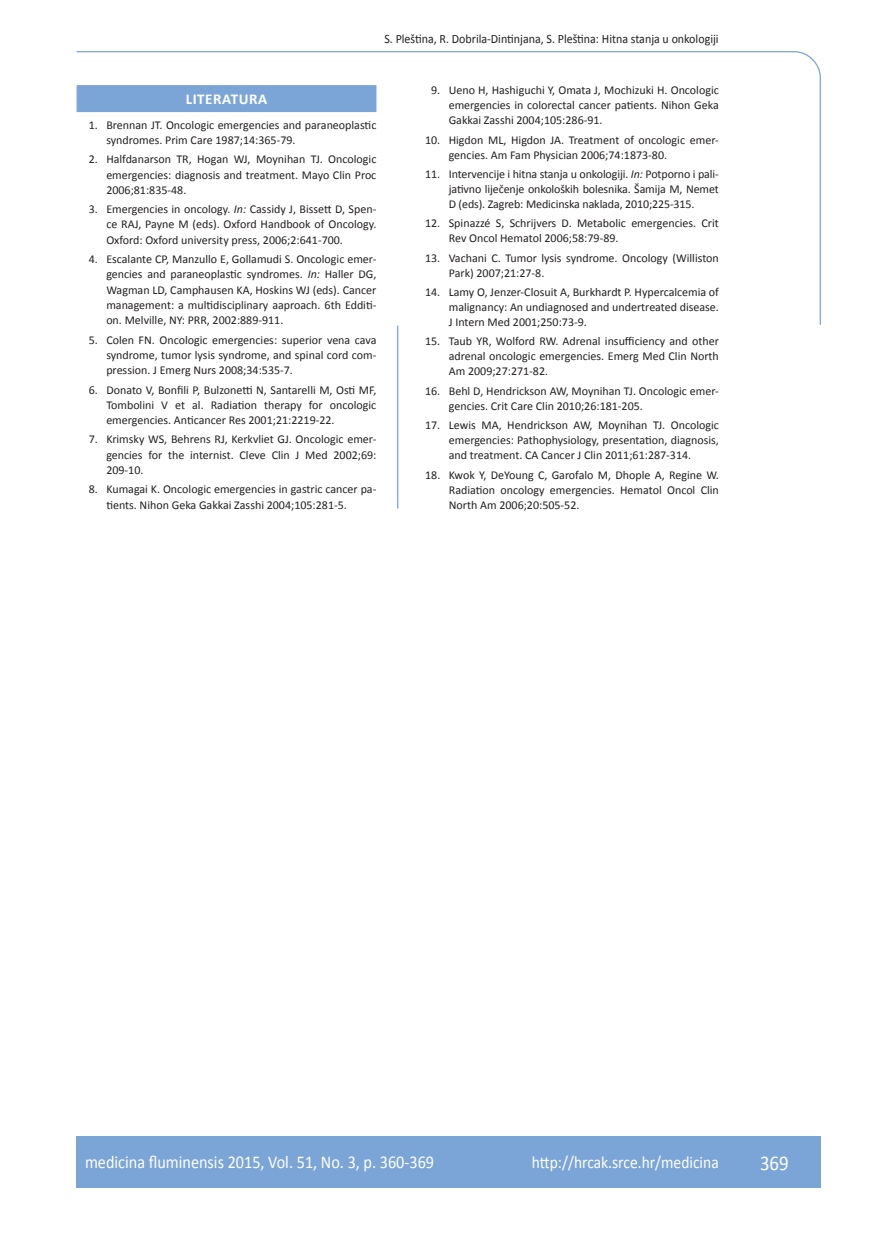
<style>
.page{position:relative;width:872px;height:1234px;background:#fff}
.page>*{position:absolute;margin:0;border:0;box-sizing:border-box;transform-origin:0 0}
.t1{font:21px "Calibri";color:#fff;scale:.9 1}
.t2{font:18px "Calibri";color:#fff;scale:.9 1}
.t3{font:17.25px "Calibri";color:#fff;scale:.9 1}
.t4{font:700 15px "Calibri";letter-spacing:.04em;color:#fff}
.t5{font:12.75px "Calibri";color:#231f20;scale:.94 1}
.t6{font:12px/15.1px "Calibri";color:#231f20;text-align:justify}
.s1{font-style:italic}
</style>
<div class="page">
<svg style="left:76px;top:51px;width:745px;height:275px"></svg>
<hr style="left:397px;top:325px;width:1px;height:183px;background:#7ca5d7">
<div style="left:77px;top:1135px;width:744px;height:51px;background:#7ca5d7"></div>
<div style="left:77px;top:85px;width:299px;height:27px;background:#7ca5d7"></div>
<p class="t5" style="left:384px;top:30px;width:357px">S. Pleština, R. Dobrila-Dintinjana, S. Pleština: Hitna stanja u onkologiji</p>
<p class="t4" style="left:186px;top:90px;width:83px">LITERATURA</p>
<p class="t6" style="left:106px;top:116px;width:271px;text-indent:-18px">1. Brennan JT. Oncologic emergencies and paraneoplastic syndromes. Prim Care 1987;14:365-79.</p>
<p class="t6" style="left:106px;top:151px;width:271px;text-indent:-18px">2. Halfdanarson TR, Hogan WJ, Moynihan TJ. Oncologic emergencies: diagnosis and treatment. Mayo Clin Proc 2006;81:835-48.</p>
<p class="t6" style="left:106px;top:201px;width:271px;text-indent:-18px">3. Emergencies in oncology. <span class="s1">In:</span> Cassidy J, Bissett D, Spen&shy;ce RAJ, Payne M (eds). Oxford Handbook of Oncology.<br>Oxford: Oxford university press, 2006;2:641-700.</p>
<p class="t6" style="left:106px;top:251px;width:272px;text-indent:-18px">4. Escalante CP, Manzullo E, Gollamudi S. Oncologic emer&shy;gencies and paraneoplastic syndromes. <span class="s1">In:</span> Haller DG, Wagman LD, Camphausen KA, Hoskins WJ (eds). Cancer management: a multidisciplinary aaproach. 6th Edditi&shy;on. Melville, NY: PRR, 2002:889-911.</p>
<p class="t6" style="left:106px;top:331px;width:272px;text-indent:-18px">5. Colen FN. Oncologic emergencies: superior vena cava syndrome, tumor lysis syndrome, and spinal cord com&shy;pression. J Emerg Nurs 2008;34:535-7.</p>
<p class="t6" style="left:106px;top:381px;width:272px;text-indent:-18px">6. Donato V, Bonfili P, Bulzonetti N, Santarelli M, Osti MF, Tombolini V et al. Radiation therapy for oncologic emergencies. Anticancer Res 2001;21:2219-22.</p>
<p class="t6" style="left:106px;top:431px;width:272px;text-indent:-18px">7. Krimsky WS, Behrens RJ, Kerkvliet GJ. Oncologic emer&shy;gencies for the internist. Cleve Clin J Med 2002;69:<br>209-10.</p>
<p class="t6" style="left:106px;top:481px;width:271px;text-indent:-18px">8. Kumagai K. Oncologic emergencies in gastric cancer pa&shy;tients. Nihon Geka Gakkai Zasshi 2004;105:281-5.</p>
<p class="t6" style="left:449px;top:82px;width:271px;text-indent:-18px">9. Ueno H, Hashiguchi Y, Omata J, Mochizuki H. Oncologic emergencies in colorectal cancer patients. Nihon Geka Gakkai Zasshi 2004;105:286-91.</p>
<p class="t6" style="left:449px;top:131px;width:271px;text-indent:-24px">10. Higdon ML, Higdon JA. Treatment of oncologic emer&shy;gencies. Am Fam Physician 2006;74:1873-80.</p>
<p class="t6" style="left:449px;top:166px;width:271px;text-indent:-24px">11. Intervencije i hitna stanja u onkologiji. <span class="s1">In:</span> Potporno i pali&shy;jativno liječenje onkoloških bolesnika. Šamija M, Nemet D (eds). Zagreb: Medicinska naklada, 2010;225-315.</p>
<p class="t6" style="left:449px;top:215px;width:272px;text-indent:-24px">12. Spinazzé S, Schrijvers D. Metabolic emergencies. Crit<br>Rev Oncol Hematol 2006;58:79-89.</p>
<p class="t6" style="left:449px;top:249px;width:271px;text-indent:-24px">13. Vachani C. Tumor lysis syndrome. Oncology (Williston<br>Park) 2007;21:27-8.</p>
<p class="t6" style="left:449px;top:284px;width:271px;text-indent:-24px">14. Lamy O, Jenzer-Closuit A, Burkhardt P. Hypercalcemia of malignancy: An undiagnosed and undertreated disease.<br>J Intern Med 2001;250:73-9.</p>
<p class="t6" style="left:449px;top:333px;width:271px;text-indent:-24px">15. Taub YR, Wolford RW. Adrenal insufficiency and other adrenal oncologic emergencies. Emerg Med Clin North Am 2009;27:271-82.</p>
<p class="t6" style="left:449px;top:382px;width:271px;text-indent:-24px">16. Behl D, Hendrickson AW, Moynihan TJ. Oncologic emer&shy;gencies. Crit Care Clin 2010;26:181-205.</p>
<p class="t6" style="left:449px;top:417px;width:272px;text-indent:-24px">17. Lewis MA, Hendrickson AW, Moynihan TJ. Oncologic emergencies: Pathophysiology, presentation, diagnosis, and treatment. CA Cancer J Clin 2011;61:287-314.</p>
<p class="t6" style="left:449px;top:466px;width:271px;text-indent:-24px">18. Kwok Y, DeYoung C, Garofalo M, Dhople A, Regine W.<br>Radiation oncology emergencies. Hematol Oncol Clin North Am 2006;20:505-52.</p>
<h2 class="t2" style="left:85px;top:1150px;width:389px">medicina fluminensis 2015, Vol. 51, No. 3, p. 360-369</h2>
<h3 class="t3" style="left:532px;top:1151px;width:209px">http://hrcak.srce.hr/medicina</h3>
<h1 class="t1" style="left:760px;top:1149px;width:33px">369</h1>
</div>
